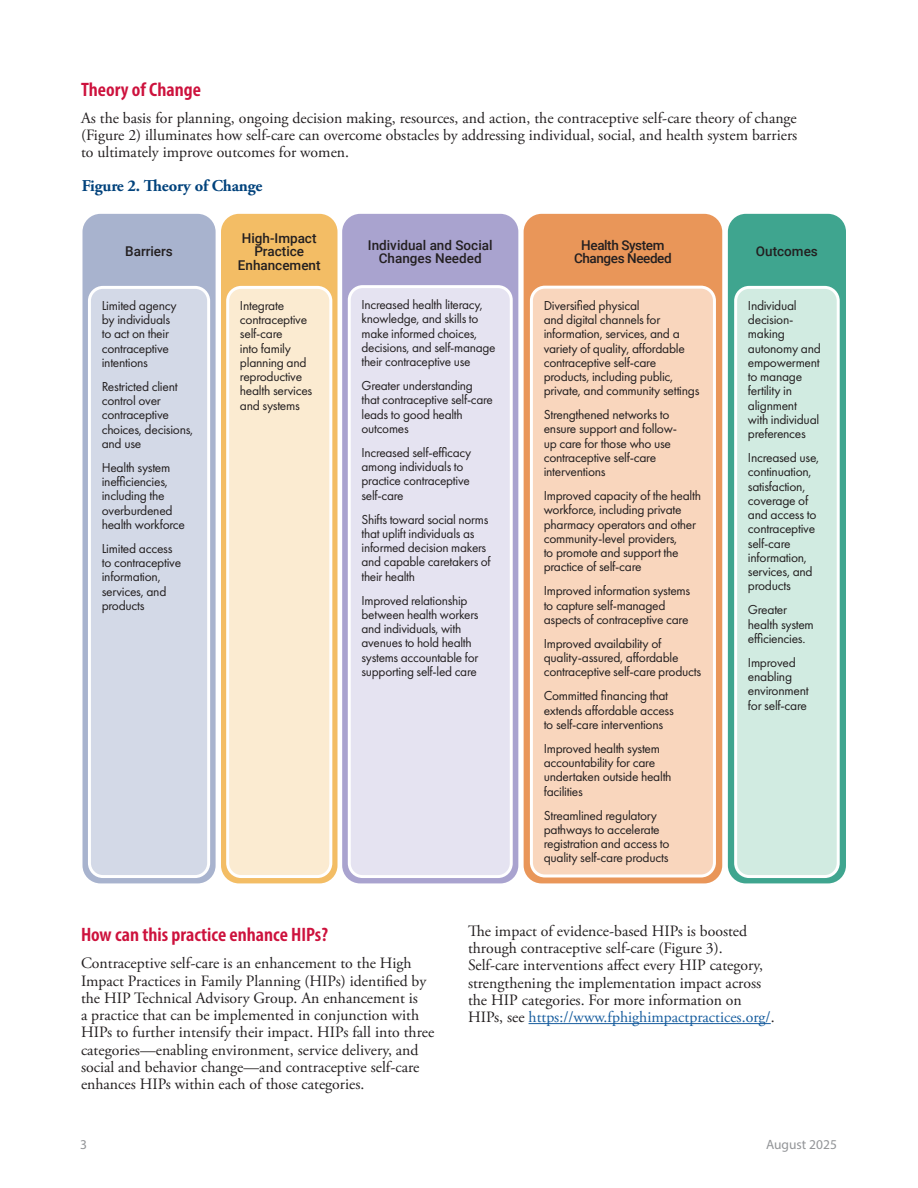
<style>
.page{position:relative;width:918px;height:1188px;background:#fff}
.page>*{position:absolute;margin:0;border:0;box-sizing:border-box;transform-origin:0 0}
.Header_1{font:19.5px "Myriad Variable Concept";color:#cd123d}
.Header_2{font:700 16.5px "Adobe Garamond Pro";letter-spacing:-.01em;color:#01427c}
.Body{font:15.75px/17.2px "Adobe Garamond Pro";color:#231f20}
.Fig_1_body{font:13.5px/14.2px "Futura PT";letter-spacing:-.02em;color:#231f20}
.Fig_2_headers{font:500 13.5px/13.5px "Roboto";color:#231f20;text-align:center}
.Fig_2_headers-2{font:500 13.5px "Roboto";letter-spacing:-.03em;color:#231f20}
.t1{font:13.5px "Myriad Pro";color:#939598}
.s1{color:#175d9e}
</style>
<div class="page">
<div style="left:82px;top:214px;width:134px;height:669px;background:#a8b3ce;border-radius:18px"></div>
<div style="left:342px;top:214px;width:176px;height:669px;background:#a9a3cf;border-radius:18px"></div>
<div style="left:221px;top:214px;width:117px;height:669px;background:#f3bd65;border-radius:18px"></div>
<div style="left:524px;top:214px;width:198px;height:669px;background:#e99659;border-radius:18px"></div>
<div style="left:728px;top:214px;width:118px;height:669px;background:#3fa58f;border-radius:18px"></div>
<div style="left:89px;top:287px;width:120px;height:590px;background:#d3d9e7;border-radius:14px"></div>
<div style="left:88px;top:286px;width:122px;height:592px;border:3px solid #fff;border-radius:14px"></div>
<div style="left:349px;top:287px;width:162px;height:590px;background:#e5e3f1;border-radius:13px"></div>
<div style="left:348px;top:285px;width:165px;height:593px;border:3px solid #fff;border-radius:13px"></div>
<div style="left:228px;top:287px;width:103px;height:590px;background:#fbebd1;border-radius:14px"></div>
<div style="left:226px;top:286px;width:106px;height:592px;border:3px solid #fff;border-radius:14px"></div>
<div style="left:531px;top:287px;width:183px;height:589px;background:#f9d6bd;border-radius:14px"></div>
<div style="left:530px;top:286px;width:186px;height:592px;border:3px solid #fff;border-radius:14px"></div>
<div style="left:736px;top:287px;width:102px;height:590px;background:#d1ebe1;border-radius:14px"></div>
<div style="left:734px;top:286px;width:106px;height:592px;border:3px solid #fff;border-radius:14px"></div>
<hr style="left:529px;top:1023px;width:242px;height:1px;background:#175d9e">
<p class="Header_1" style="left:81px;top:78px;width:121px">Theory of Change</p>
<p class="Body" style="left:81px;top:110px;width:718px;text-align:justify">As the basis for planning, ongoing decision making, resources, and action, the contraceptive self-care theory of change (Figure 2) illuminates how self-care can overcome obstacles by addressing individual, social, and health system barriers to ultimately improve outcomes for women.</p>
<p class="Header_2" style="left:82px;top:176px;width:182px">Figure 2. Theory of Change</p>
<p class="Fig_2_headers" style="left:238px;top:231px;width:84px">High-Impact<br>Practice<br>Enhancement</p>
<p class="Fig_2_headers-2" style="left:581px;top:235px;width:85px">Health System</p>
<p class="Fig_2_headers" style="left:125px;top:244px;width:49px">Barriers</p>
<p class="Fig_2_headers" style="left:368px;top:238px;width:126px">Individual and Social<br>Changes Needed</p>
<p class="Fig_2_headers-2" style="left:574px;top:249px;width:99px">Changes Needed</p>
<p class="Fig_1_body" style="left:102px;top:298px;width:76px">Limited agency by individuals to act on their contraceptive intentions</p>
<p class="Fig_1_body" style="left:102px;top:379px;width:93px">Restricted client control over contraceptive choices, decisions, and use</p>
<p class="Fig_1_body" style="left:102px;top:460px;width:85px">Health system inefficiencies, including the overburdened health workforce</p>
<p class="Fig_1_body" style="left:102px;top:541px;width:81px">Limited access to contraceptive information, services, and products</p>
<p class="Fig_1_body" style="left:362px;top:298px;width:136px">Increased health literacy, knowledge, and skills to make informed choices, decisions, and self-manage their contraceptive use</p>
<p class="Fig_1_body" style="left:362px;top:378px;width:133px">Greater understanding that contraceptive self-care leads to good health outcomes</p>
<p class="Fig_1_body" style="left:362px;top:445px;width:111px">Increased self-efficacy among individuals to practice contraceptive self-care</p>
<p class="Fig_1_body" style="left:362px;top:512px;width:131px">Shifts toward social norms that uplift individuals as informed decision makers and capable caretakers of their health</p>
<p class="Fig_1_body" style="left:362px;top:593px;width:119px">Improved relationship between health workers and individuals, with avenues to hold health systems accountable for supporting self-led care</p>
<p class="Fig_1_body" style="left:240px;top:298px;width:74px">Integrate contraceptive self-care<br>into family planning and reproductive health services and systems</p>
<p class="Fig_1_body" style="left:544px;top:298px;width:157px">Diversified physical<br>and digital channels for information, services, and a variety of quality, affordable contraceptive self-care products, including public, private, and community settings</p>
<p class="Fig_1_body" style="left:544px;top:408px;width:135px">Strengthened networks to ensure support and follow&shy;up care for those who use contraceptive self-care interventions</p>
<p class="Fig_1_body" style="left:544px;top:489px;width:159px">Improved capacity of the health workforce, including private pharmacy operators and other community-level providers,<br>to promote and support the practice of self-care</p>
<p class="Fig_1_body" style="left:544px;top:584px;width:148px">Improved information systems to capture self-managed aspects of contraceptive care</p>
<p class="Fig_1_body" style="left:544px;top:636px;width:159px">Improved availability of quality-assured, affordable contraceptive self-care products</p>
<p class="Fig_1_body" style="left:544px;top:689px;width:132px">Committed financing that extends affordable access to self-care interventions</p>
<p class="Fig_1_body" style="left:544px;top:741px;width:129px">Improved health system accountability for care undertaken outside health facilities</p>
<p class="Fig_1_body" style="left:544px;top:808px;width:127px">Streamlined regulatory pathways to accelerate registration and access to quality self-care products</p>
<p class="Fig_2_headers" style="left:756px;top:244px;width:64px">Outcomes</p>
<p class="Fig_1_body" style="left:748px;top:298px;width:74px">Individual decision&shy;making autonomy and empowerment to manage fertility in alignment<br>with individual preferences</p>
<p class="Fig_1_body" style="left:748px;top:451px;width:73px">Increased use, continuation, satisfaction, coverage of and access to contraceptive self-care information, services, and products</p>
<p class="Fig_1_body" style="left:748px;top:603px;width:67px">Greater health system efficiencies.</p>
<p class="Fig_1_body" style="left:748px;top:655px;width:62px">Improved enabling environment for self-care</p>
<p class="Header_1" style="left:81px;top:923px;width:249px">How can this practice enhance HIPs?</p>
<p class="Body" style="left:81px;top:955px;width:355px">Contraceptive self-care is an enhancement to the High Impact Practices in Family Planning (HIPs) identified by the HIP Technical Advisory Group. An enhancement is<br>a practice that can be implemented in conjunction with HIPs to further intensify their impact. HIPs fall into three categories—enabling environment, service delivery, and social and behavior change—and contraceptive self-care enhances HIPs within each of those categories.</p>
<p class="Body" style="left:468px;top:923px;width:308px">The impact of evidence-based HIPs is boosted through contraceptive self-care (Figure 3).<br>Self-care interventions affect every HIP category, strengthening the implementation impact across the HIP categories. For more information on HIPs, see <span class="s1">https://www.fphighimpactpractices.org/</span>.</p>
<p class="t1" style="left:80px;top:1136px;width:8px">3</p>
<p class="t1" style="left:766px;top:1136px;width:72px">August 2025</p>
</div>
